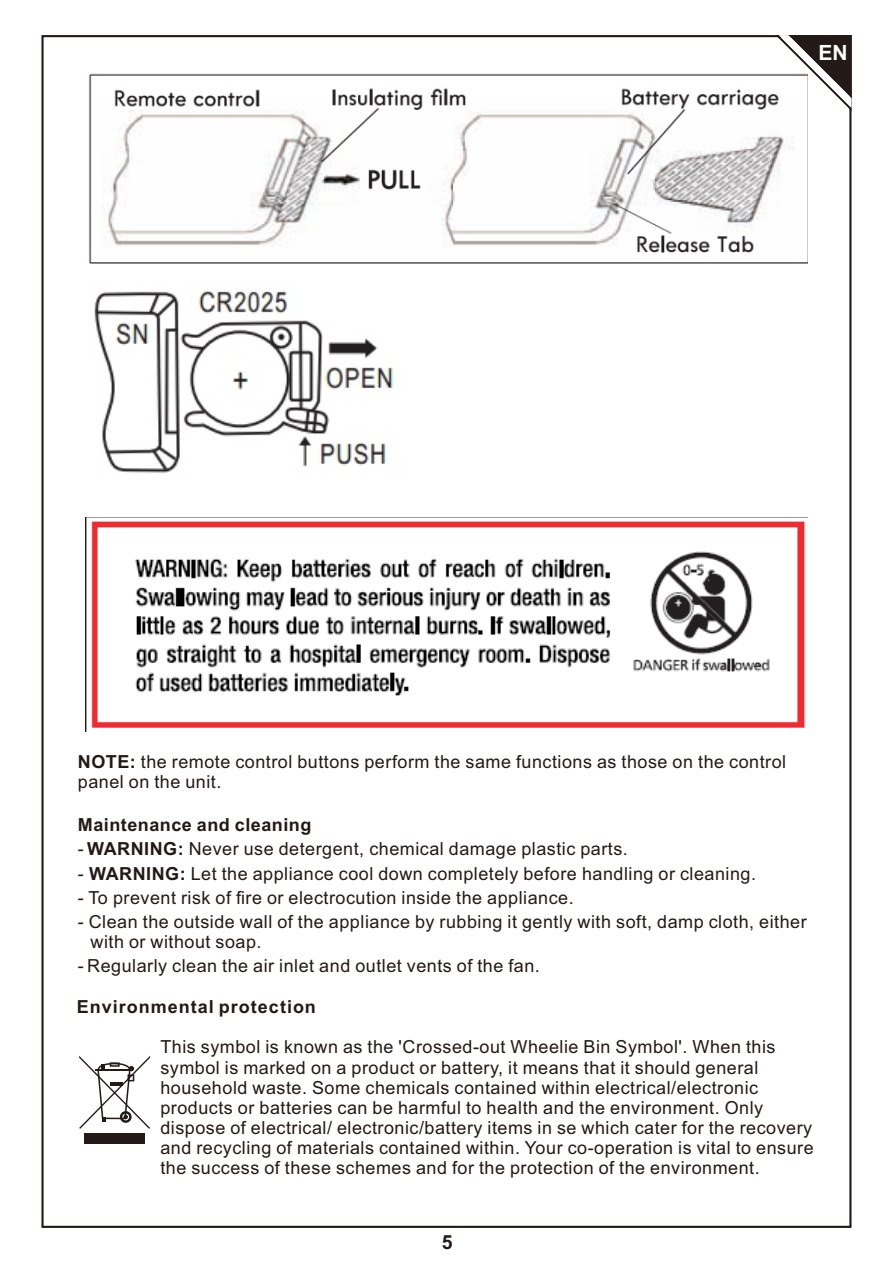
<style>
.page{position:relative;width:893px;height:1263px;background:#fff}
.page>*{position:absolute;margin:0;border:0;box-sizing:border-box;transform-origin:0 0}
.t1{font:700 21px "Arial";color:#fff}
.t2{font:700 19.5px "Arial";color:#231916}
.t3{font:18px/20.1px "Arial";letter-spacing:.03em;color:#231916}
.t4{font:700 18px "Arial";letter-spacing:.055em;color:#231916}
.t5{font:700 18px "Arial";letter-spacing:.03em;color:#231916}
.s1{font-weight:700}
</style>
<div class="page">
<img style="left:89px;top:73px;width:719px;height:191px">
<img style="left:94px;top:290px;width:300px;height:183px">
<svg style="left:775px;top:35px;width:77px;height:79px"></svg>
<img style="left:85px;top:518px;width:720px;height:213px">
<svg style="left:79px;top:1056px;width:71px;height:88px"></svg>
<p class="t1" style="left:818px;top:44px;width:31px">EN</p>
<p class="t3" style="left:78px;top:753px;width:710px"><span class="s1">NOTE:</span> the remote control buttons perform the same functions as those on the control panel on the unit.</p>
<p class="t5" style="left:78px;top:818px;width:235px">Maintenance and cleaning</p>
<p class="t3" style="left:78px;top:841px;width:552px">- <span class="s1">WARNING:</span> Never use detergent, chemical damage plastic parts.</p>
<p class="t3" style="left:78px;top:865px;width:680px">- <span class="s1">WARNING:</span> Let the appliance cool down completely before handling or cleaning.</p>
<p class="t3" style="left:78px;top:889px;width:497px">- To prevent risk of fire or electrocution inside the appliance.</p>
<p class="t3" style="left:91px;top:913px;width:718px;text-indent:-13px">- Clean the outside wall of the appliance by rubbing it gently with soft, damp cloth, either with or without soap.</p>
<p class="t3" style="left:78px;top:957px;width:464px">- Regularly clean the air inlet and outlet vents of the fan.</p>
<p class="t4" style="left:77px;top:1000px;width:241px">Environmental protection</p>
<p class="t3" style="left:160px;top:1039px;width:655px">This symbol is known as the 'Crossed-out Wheelie Bin Symbol'. When this symbol is marked on a product or battery, it means that it should general household waste. Some chemicals contained within electrical/electronic products or batteries can be harmful to health and the environment. Only dispose of electrical/ electronic/battery items in se which cater for the recovery and recycling of materials contained within. Your co-operation is vital to ensure the success of these schemes and for the protection of the environment.</p>
<p class="t2" style="left:442px;top:1235px;width:12px">5</p>
</div>
